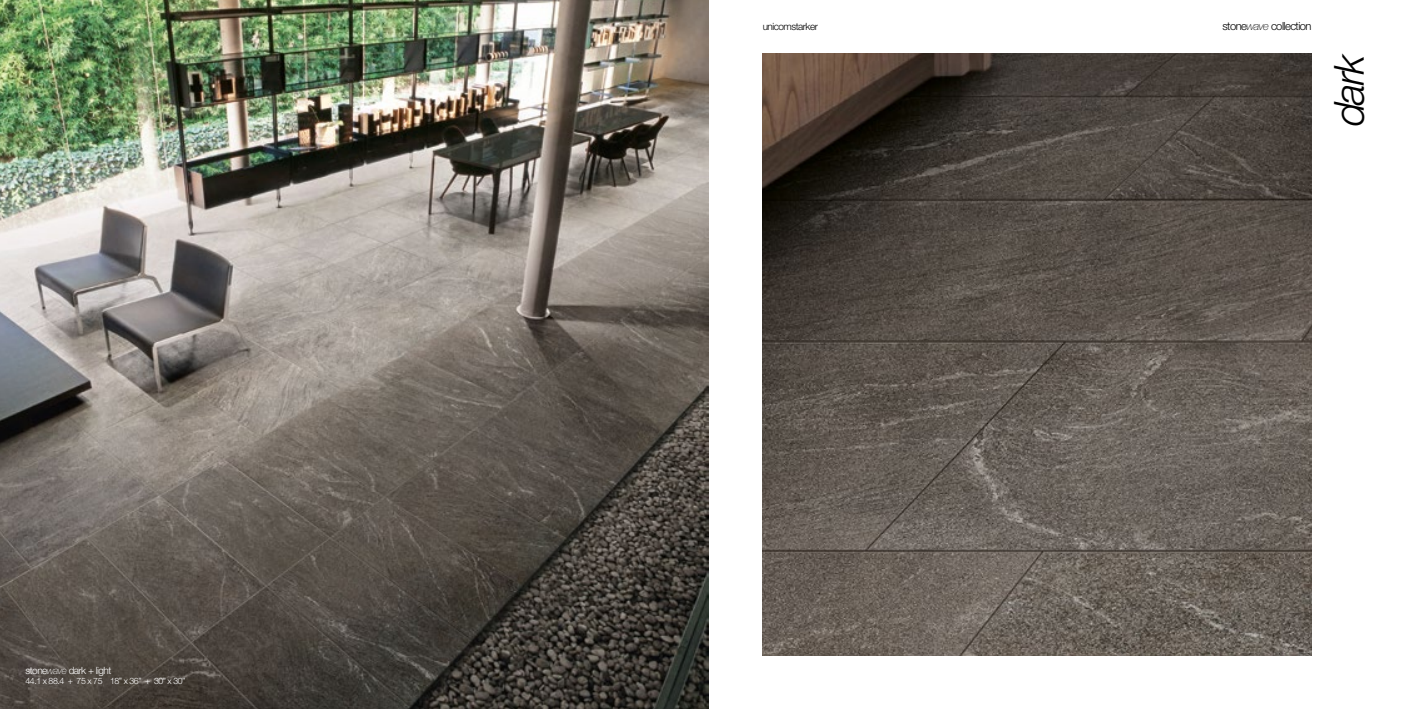
<style>
.page{position:relative;width:1418px;height:709px;background:#fff}
.page>*{position:absolute;margin:0;border:0;box-sizing:border-box;transform-origin:0 0}
.t1{font:italic 300 41.5px "Helvetica Neue LT Std";color:#000}
.t2{font:300 11.25px "Helvetica Neue LT Std";letter-spacing:-.05em;color:#000}
.t3{font:300 10px "Helvetica Neue LT Std";letter-spacing:-.05em;color:#fff}
.t4{font:300 10px "Helvetica Neue LT Std";letter-spacing:-.05em;color:#000}
.t5{font:300 8.75px "Helvetica Neue LT Std";letter-spacing:-.05em;color:#fff}
.s1{font-weight:100;font-style:italic}
</style>
<div class="page">
<img style="left:0;top:0;width:709px;height:709px">
<img style="left:762px;top:53px;width:549px;height:603px">
<p class="t3" style="left:26px;top:664px;width:87px">stone<span class="s1">wave</span> dark + light</p>
<p class="t5" style="left:26px;top:675px;width:161px">44.1 x 88.4 + 75 x 75 18” x 36” + 30” x 30”</p>
<p class="t4" style="left:762px;top:21px;width:57px">unicomstarker</p>
<p class="t2" style="left:1222px;top:19px;width:91px">stone<span class="s1">wave</span> collection</p>
<h1 class="t1" style="left:1324px;top:126px;width:75px;rotate:-90deg">dark</h1>
</div>
